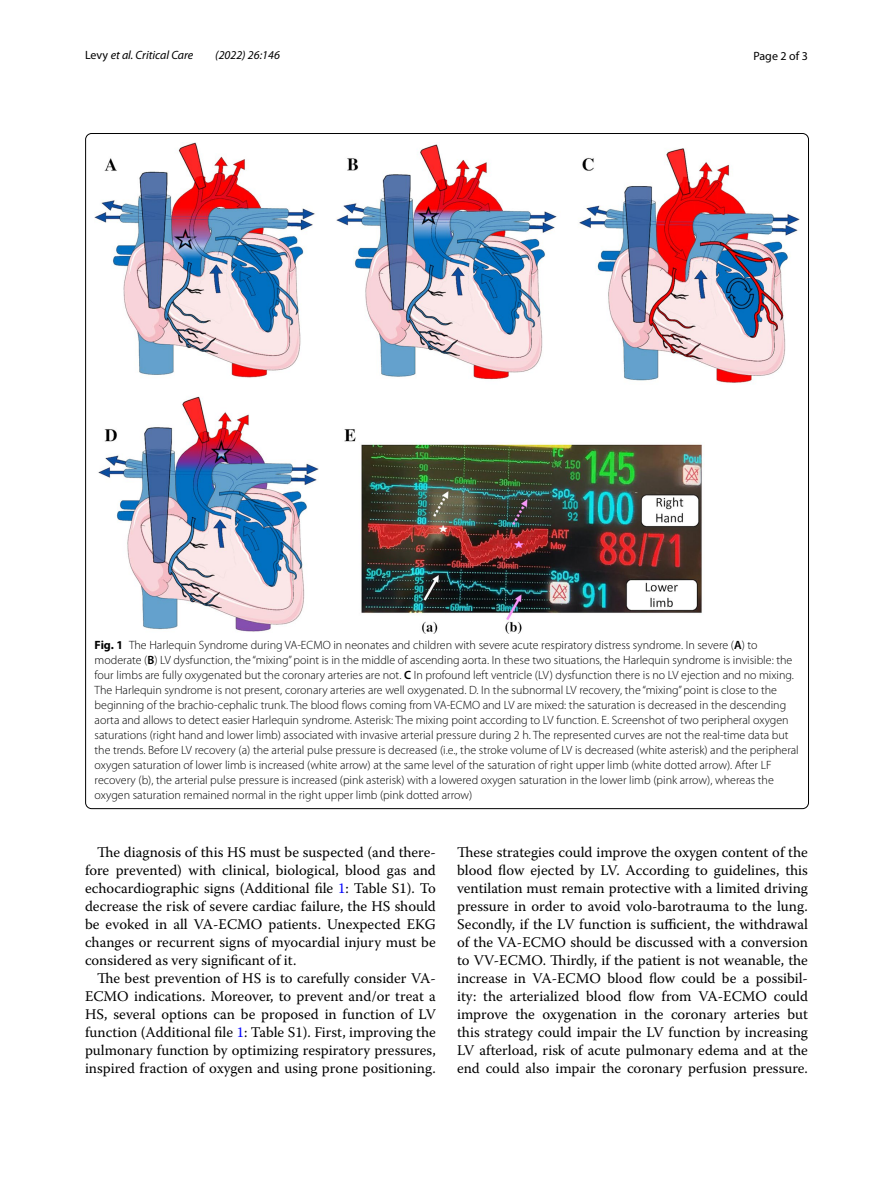
<style>
.page{position:relative;width:893px;height:1187px;background:#fff}
.page>*{position:absolute;margin:0;border:0;box-sizing:border-box;transform-origin:0 0}
.t1{font:14.7px/18px "Warnock Pro";color:#000;text-align:justify}
.t2{font:300 12px/15px "Myriad Pro";color:#000}
.t3{font:italic 12px "Myriad Pro";color:#000}
.t4{font:12px "Myriad Pro";color:#000}
.s1{font-style:normal}
.s2{font-weight:700}
.s3{font-weight:600}
.s4{color:#00f}
</style>
<div class="page">
<img style="left:94px;top:142px;width:706px;height:491px">
<p class="t3" style="left:85px;top:48px;width:110px"><span class="s1">Levy</span> et al. Critical Care</p>
<p class="t3" style="left:215px;top:48px;width:66px">(2022) 26:146</p>
<p class="t4" style="left:753px;top:48px;width:56px">Page 2 of 3</p>
<p class="t2" style="left:95px;top:637px;width:706px"><span class="s2">Fig. 1</span> The Harlequin Syndrome during VA-ECMO in neonates and children with severe acute respiratory distress syndrome. In severe (<span class="s3">A</span>) to moderate (<span class="s3">B</span>) LV dysfunction, the “mixing” point is in the middle of ascending aorta. In these two situations, the Harlequin syndrome is invisible: the four limbs are fully oxygenated but the coronary arteries are not. <span class="s3">C</span> In profound left ventricle (LV) dysfunction there is no LV ejection and no mixing.<br>The Harlequin syndrome is not present, coronary arteries are well oxygenated. D. In the subnormal LV recovery, the “mixing” point is close to the beginning of the brachio-cephalic trunk. The blood flows coming from VA-ECMO and LV are mixed: the saturation is decreased in the descending aorta and allows to detect easier Harlequin syndrome. Asterisk: The mixing point according to LV function. E. Screenshot of two peripheral oxygen saturations (right hand and lower limb) associated with invasive arterial pressure during 2 h. The represented curves are not the real-time data but the trends. Before LV recovery (a) the arterial pulse pressure is decreased (i.e., the stroke volume of LV is decreased (white asterisk) and the peripheral oxygen saturation of lower limb is increased (white arrow) at the same level of the saturation of right upper limb (white dotted arrow). After LF recovery (b), the arterial pulse pressure is increased (pink asterisk) with a lowered oxygen saturation in the lower limb (pink arrow), whereas the oxygen saturation remained normal in the right upper limb (pink dotted arrow)</p>
<p class="t1" style="left:85px;top:843px;width:352px;text-indent:12px">The diagnosis of this HS must be suspected (and there&shy;fore prevented) with clinical, biological, blood gas and echocardiographic signs (Additional file <span class="s4">1</span>: Table S1). To decrease the risk of severe cardiac failure, the HS should be evoked in all VA-ECMO patients. Unexpected EKG changes or recurrent signs of myocardial injury must be considered as very significant of it.</p>
<p class="t1" style="left:85px;top:968px;width:352px;text-indent:12px">The best prevention of HS is to carefully consider VA-ECMO indications. Moreover, to prevent and/or treat a HS, several options can be proposed in function of LV function (Additional file <span class="s4">1</span>: Table S1). First, improving the pulmonary function by optimizing respiratory pressures, inspired fraction of oxygen and using prone positioning.</p>
<p class="t1" style="left:457px;top:842px;width:352px">These strategies could improve the oxygen content of the blood flow ejected by LV. According to guidelines, this ventilation must remain protective with a limited driving pressure in order to avoid volo-barotrauma to the lung.<br>Secondly, if the LV function is sufficient, the withdrawal of the VA-ECMO should be discussed with a conversion to VV-ECMO. Thirdly, if the patient is not weanable, the increase in VA-ECMO blood flow could be a possibil&shy;ity: the arterialized blood flow from VA-ECMO could improve the oxygenation in the coronary arteries but this strategy could impair the LV function by increasing LV afterload, risk of acute pulmonary edema and at the end could also impair the coronary perfusion pressure.</p>
</div>
